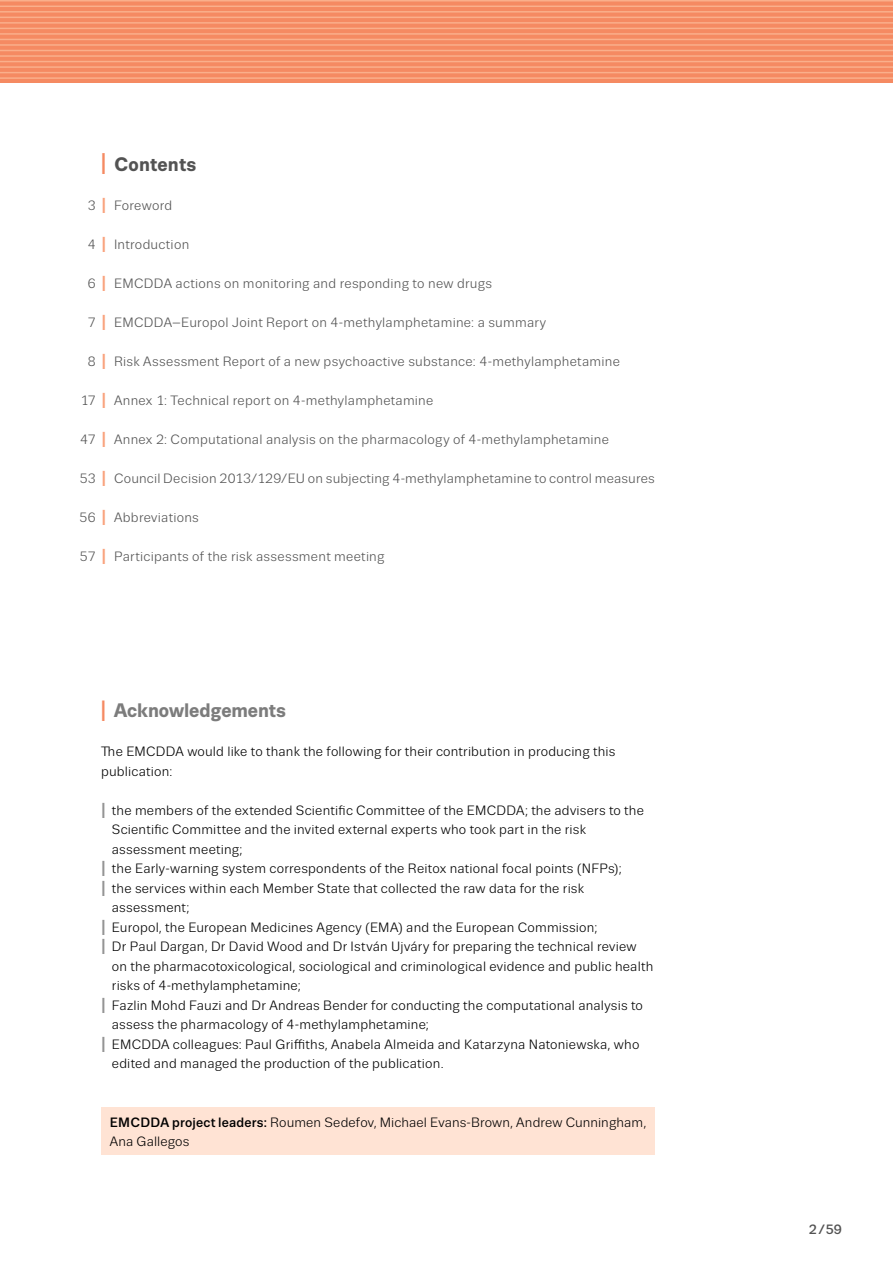
<style>
.page{position:relative;width:893px;height:1263px;background:#fff}
.page>*{position:absolute;margin:0;border:0;box-sizing:border-box;transform-origin:0 0}
.I_Headline{font:700 19.5px "Trivia Sans";letter-spacing:-.005em;color:#7c7c7c}
.Contents{font:700 19.5px "Trivia Sans";letter-spacing:.01em;color:#535353}
.TEXT_Regular_9_13{font:13.5px/19.5px "Trivia Sans";letter-spacing:.015em;color:#000}
.Contents-2{font:13.5px "Trivia Sans";letter-spacing:.02em;color:#535353}
.t1{font:500 13.5px "Trivia Sans";color:#535353}
.s1{font-weight:500;font-size:29.85px;color:#f58a62}
.s2{font-weight:500;font-size:21.6px;color:#f9a37d}
.s3{font-size:29.25px;color:#f58a62}
.s4{font-weight:500;font-size:21.6px;color:#949494}
.s5{font-weight:500}
</style>
<div class="page">
<div style="left:0;top:0;width:893px;height:83px;background:#f58a62"></div>
<hr style="left:0;top:0;width:893px;height:2px;background:#faaf8b">
<hr style="left:0;top:6px;width:893px;height:1px;background:#faaf8b">
<hr style="left:0;top:11px;width:893px;height:2px;background:#faaf8b">
<hr style="left:0;top:17px;width:893px;height:1px;background:#faaf8b">
<hr style="left:0;top:22px;width:893px;height:2px;background:#faaf8b">
<hr style="left:0;top:28px;width:893px;height:1px;background:#faaf8b">
<hr style="left:0;top:33px;width:893px;height:2px;background:#faaf8b">
<hr style="left:0;top:39px;width:893px;height:1px;background:#faaf8b">
<hr style="left:0;top:44px;width:893px;height:2px;background:#faaf8b">
<hr style="left:0;top:50px;width:893px;height:1px;background:#faaf8b">
<hr style="left:0;top:55px;width:893px;height:2px;background:#faaf8b">
<hr style="left:0;top:61px;width:893px;height:1px;background:#faaf8b">
<hr style="left:0;top:66px;width:893px;height:2px;background:#faaf8b">
<hr style="left:0;top:72px;width:893px;height:1px;background:#faaf8b">
<hr style="left:0;top:77px;width:893px;height:2px;background:#faaf8b">
<div style="left:101px;top:1107px;width:554px;height:48px;background:#ffe3d4"></div>
<p class="Contents" style="left:101px;top:154px;width:97px"><span class="s1">I</span> Contents</p>
<p class="Contents-2" style="left:88px;top:198px;width:86px">3 <span class="s2">I</span> Foreword</p>
<p class="Contents-2" style="left:88px;top:237px;width:103px">4 <span class="s2">I</span> Introduction</p>
<p class="Contents-2" style="left:88px;top:276px;width:406px">6 <span class="s2">I</span> EMCDDA actions on monitoring and responding to new drugs</p>
<p class="Contents-2" style="left:88px;top:315px;width:460px">7 <span class="s2">I</span> EMCDDA–Europol Joint Report on 4-methylamphetamine: a summary</p>
<p class="Contents-2" style="left:88px;top:354px;width:533px">8 <span class="s2">I</span> Risk Assessment Report of a new psychoactive substance: 4-methylamphetamine</p>
<p class="Contents-2" style="left:81px;top:393px;width:354px">17 <span class="s2">I</span> Annex 1: Technical report on 4-methylamphetamine</p>
<p class="Contents-2" style="left:80px;top:432px;width:530px">47 <span class="s2">I</span> Annex 2: Computational analysis on the pharmacology of 4-methylamphetamine</p>
<p class="Contents-2" style="left:80px;top:471px;width:577px">53 <span class="s2">I</span> Council Decision 2013/129/EU on subjecting 4-methylamphetamine to control measures</p>
<p class="Contents-2" style="left:80px;top:510px;width:121px">56 <span class="s2">I</span> Abbreviations</p>
<p class="Contents-2" style="left:80px;top:549px;width:306px">57 <span class="s2">I</span> Participants of the risk assessment meeting</p>
<p class="I_Headline" style="left:101px;top:700px;width:186px"><span class="s3">I</span> Acknowledgements</p>
<p class="TEXT_Regular_9_13" style="left:101px;top:742px;width:516px">The EMCDDA would like to thank the following for their contribution in producing this publication:</p>
<p class="TEXT_Regular_9_13" style="left:112px;top:800px;width:534px;text-indent:-11px"><span class="s4">I</span> the members of the extended Scientific Committee of the EMCDDA; the advisers to the<br>Scientific Committee and the invited external experts who took part in the risk assessment meeting;</p>
<p class="TEXT_Regular_9_13" style="left:101px;top:859px;width:522px"><span class="s4">I</span> the Early-warning system correspondents of the Reitox national focal points (NFPs);</p>
<p class="TEXT_Regular_9_13" style="left:112px;top:878px;width:474px;text-indent:-11px"><span class="s4">I</span> the services within each Member State that collected the raw data for the risk assessment;</p>
<p class="TEXT_Regular_9_13" style="left:101px;top:917px;width:498px"><span class="s4">I</span> Europol, the European Medicines Agency (EMA) and the European Commission;</p>
<p class="TEXT_Regular_9_13" style="left:112px;top:937px;width:543px;text-indent:-11px"><span class="s4">I</span> Dr Paul Dargan, Dr David Wood and Dr István Ujváry for preparing the technical review on the pharmacotoxicological, sociological and criminological evidence and public health risks of 4-methylamphetamine;</p>
<p class="TEXT_Regular_9_13" style="left:112px;top:995px;width:532px;text-indent:-11px"><span class="s4">I</span> Fazlin Mohd Fauzi and Dr Andreas Bender for conducting the computational analysis to assess the pharmacology of 4-methylamphetamine;</p>
<p class="TEXT_Regular_9_13" style="left:112px;top:1034px;width:529px;text-indent:-11px"><span class="s4">I</span> EMCDDA colleagues: Paul Griffiths, Anabela Almeida and Katarzyna Natoniewska, who edited and managed the production of the publication.</p>
<p class="TEXT_Regular_9_13" style="left:110px;top:1112px;width:538px"><span class="s5">EMCDDA project leaders:</span> Roumen Sedefov, Michael Evans-Brown, Andrew Cunningham,<br>Ana Gallegos</p>
<p class="t1" style="left:809px;top:1222px;width:35px">2/59</p>
</div>
